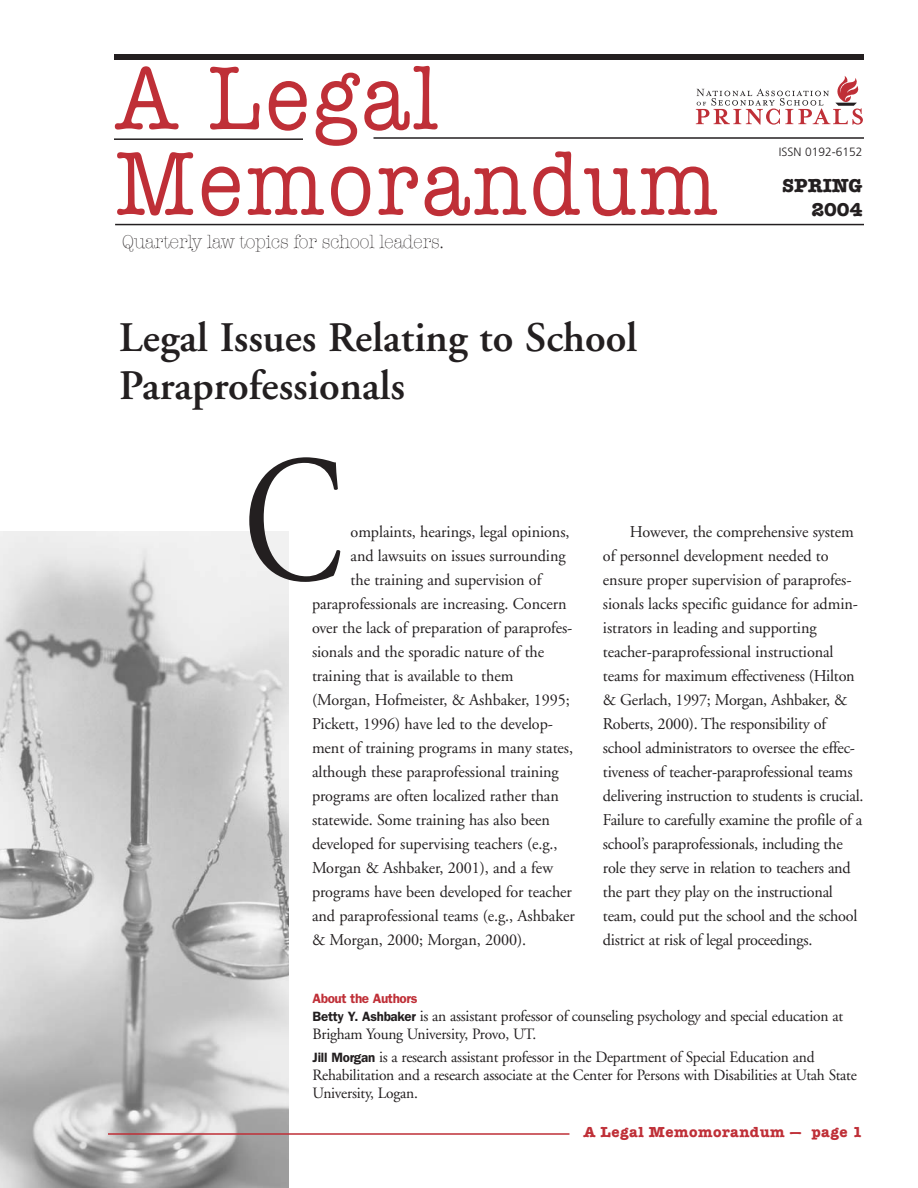
<style>
.page{position:relative;width:918px;height:1188px;background:#fff}
.page>*{position:absolute;margin:0;border:0;box-sizing:border-box;transform-origin:0 0}
.t1{font:180px "Adobe Garamond LT";color:#231f20;scale:.8 1}
.t2{font:93px/85.5px "American Typewriter";letter-spacing:.045em;color:#bf2f37;scale:.9 1}
.t3{font:600 42px/48px "Adobe Garamond LT";color:#231f20}
.t4{font:300 19.5px "American Typewriter";color:#231f20;scale:.9 1}
.t5{font:700 19.5px/24px "American Typewriter";color:#231f20;text-align:right}
.t6{font:16.5px/24px "Adobe Garamond LT";letter-spacing:-.005em;color:#231f20}
.t7{font:15.75px/18px "Adobe Garamond LT";letter-spacing:-.015em;color:#231f20}
.t8{font:700 15px "American Typewriter";letter-spacing:.035em;color:#bf2f37}
.t9{font:600 13.5px "Franklin Gothic LT";letter-spacing:-.03em;color:#bf2f37}
.t10{font:300 12px "Frutiger LT";color:#231f20}
.s1{font-family:"Franklin Gothic LT";font-weight:600;font-size:13.5px}
</style>
<div class="page">
<img style="left:0;top:532px;width:288px;height:656px">
<div style="left:114px;top:54px;width:750px;height:6px;background:#231f20"></div>
<hr style="left:374px;top:137px;width:490px;height:2px;background:#231f20">
<hr style="left:115px;top:224px;width:749px;height:1px;background:#231f20">
<hr style="left:114px;top:138px;width:189px;height:2px;background:#231f20">
<svg style="left:696px;top:76px;width:167px;height:49px"></svg>
<hr style="left:108px;top:1133px;width:461px;height:2px;background:#bf2f37">
<h2 class="t2" style="left:116px;top:56px;width:670px">A Legal<br>Memorandum</h2>
<p class="t4" style="left:122px;top:231px;width:359px">Quarterly law topics for school leaders.</p>
<h3 class="t3" style="left:119px;top:317px;width:519px">Legal Issues Relating to School<br>Paraprofessionals</h3>
<p class="t10" style="left:779px;top:146px;width:85px">ISSN 0192-6152</p>
<p class="t5" style="left:782px;top:174px;width:82px">SPRING<br>2004</p>
<h1 class="t1" style="left:243px;top:451px;width:127px">C</h1>
<p class="t6" style="left:351px;top:521px;width:220px">omplaints, hearings, legal opinions,</p>
<p class="t6" style="left:351px;top:545px;width:217px">and lawsuits on issues surrounding</p>
<p class="t6" style="left:351px;top:569px;width:192px">the training and supervision of</p>
<p class="t6" style="left:312px;top:593px;width:256px">paraprofessionals are increasing. Concern</p>
<p class="t6" style="left:312px;top:617px;width:262px">over the lack of preparation of paraprofes-</p>
<p class="t6" style="left:312px;top:641px;width:234px">sionals and the sporadic nature of the</p>
<p class="t6" style="left:312px;top:665px;width:203px">training that is available to them</p>
<p class="t6" style="left:312px;top:689px;width:259px">(Morgan, Hofmeister, &amp; Ashbaker, 1995;</p>
<p class="t6" style="left:312px;top:713px;width:242px">Pickett, 1996) have led to the develop-</p>
<p class="t6" style="left:312px;top:737px;width:263px">ment of training programs in many states,</p>
<p class="t6" style="left:312px;top:761px;width:248px">although these paraprofessional training</p>
<p class="t6" style="left:312px;top:785px;width:248px">programs are often localized rather than</p>
<p class="t6" style="left:312px;top:809px;width:240px">statewide. Some training has also been</p>
<p class="t6" style="left:312px;top:833px;width:247px">developed for supervising teachers (e.g.,</p>
<p class="t6" style="left:312px;top:857px;width:243px">Morgan &amp; Ashbaker, 2001), and a few</p>
<p class="t6" style="left:312px;top:881px;width:261px">programs have been developed for teacher</p>
<p class="t6" style="left:312px;top:905px;width:264px">and paraprofessional teams (e.g., Ashbaker</p>
<p class="t6" style="left:312px;top:929px;width:216px">&amp; Morgan, 2000; Morgan, 2000).</p>
<p class="t6" style="left:603px;top:521px;width:262px;text-indent:27px">However, the comprehensive system of personnel development needed to ensure proper supervision of paraprofes&shy;sionals lacks specific guidance for admin&shy;istrators in leading and supporting teacher-paraprofessional instructional teams for maximum effectiveness (Hilton &amp; Gerlach, 1997; Morgan, Ashbaker, &amp; Roberts, 2000). The responsibility of school administrators to oversee the effec&shy;tiveness of teacher-paraprofessional teams delivering instruction to students is crucial.<br>Failure to carefully examine the profile of a school’s paraprofessionals, including the role they serve in relation to teachers and the part they play on the instructional team, could put the school and the school district at risk of legal proceedings.</p>
<p class="t9" style="left:313px;top:994px;width:106px">About the Authors</p>
<p class="t7" style="left:313px;top:1009px;width:532px"><span class="s1">Betty Y. Ashbaker</span> is an assistant professor of counseling psychology and special education at<br>Brigham Young University, Provo, UT.</p>
<p class="t7" style="left:313px;top:1049px;width:546px"><span class="s1">Jill Morgan</span> is a research assistant professor in the Department of Special Education and<br>Rehabilitation and a research associate at the Center for Persons with Disabilities at Utah State<br>University, Logan.</p>
<p class="t8" style="left:583px;top:1123px;width:281px">A Legal Memomorandum — page 1</p>
</div>
